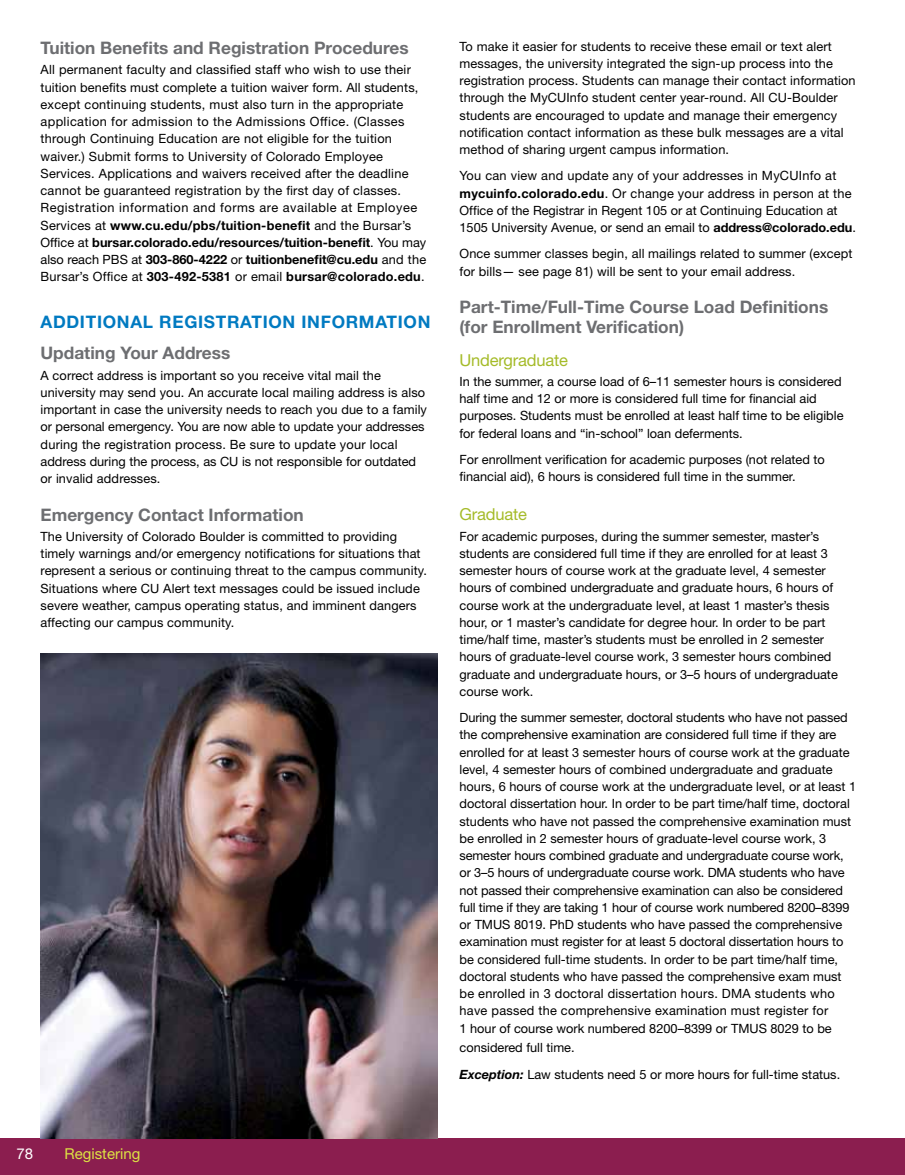
<style>
.page{position:relative;width:905px;height:1175px;background:#fff}
.page>*{position:absolute;margin:0;border:0;box-sizing:border-box;transform-origin:0 0}
.t1{font:700 17.25px/19.5px "Helvetica Neue";color:#6d6e71}
.t2{font:700 17.25px "Helvetica Neue";letter-spacing:.04em;color:#007ac1}
.t3{font:16.5px "Helvetica Neue";letter-spacing:-.01em;color:#a5bb29}
.t4{font:15px "Helvetica Neue";color:#dde243}
.t5{font:15px "Helvetica Neue";color:#fff}
.t6{font:12.75px/17.2px "Helvetica Neue";color:#000}
.t7{font:12.75px/17.2px "Helvetica Neue";letter-spacing:.02em;color:#000}
.s1{font-weight:700}
.s2{font-weight:700;font-style:italic}
</style>
<div class="page">
<div style="left:0;top:1138px;width:904px;height:36px;background:#8b1e4f"></div>
<img style="left:40px;top:653px;width:398px;height:485px">
<h1 class="t1" style="left:40px;top:38px;width:369px">Tuition Benefits and Registration Procedures</h1>
<p class="t7" style="left:40px;top:61px;width:387px">All permanent faculty and classified staff who wish to use their tuition benefits must complete a tuition waiver form. All students, except continuing students, must also turn in the appropriate application for admission to the Admissions Office. (Classes through Continuing Education are not eligible for the tuition waiver.) Submit forms to University of Colorado Employee Services. Applications and waivers received after the deadline cannot be guaranteed registration by the first day of classes.<br>Registration information and forms are available at Employee Services at <span class="s1">www.cu.edu/pbs/tuition-benefit</span> and the Bursar’s Office at <span class="s1">bursar.colorado.edu/resources/tuition-benefit</span>. You may also reach PBS at <span class="s1">303-860-4222</span> or <span class="s1">tuitionbenefit@cu.edu</span> and the Bursar’s Office at <span class="s1">303-492-5381</span> or email <span class="s1">bursar@colorado.edu</span>.</p>
<h1 class="t2" style="left:40px;top:311px;width:14px">ADD</h1>
<h1 class="t2" style="left:80px;top:311px;width:50px">ITIONAL</h1>
<h1 class="t2" style="left:159px;top:311px;width:270px">REGISTRATION INFORMATION</h1>
<h1 class="t1" style="left:40px;top:343px;width:191px">Updating Your Address</h1>
<p class="t6" style="left:40px;top:366px;width:388px">A correct address is important so you receive vital mail the university may send you. An accurate local mailing address is also important in case the university needs to reach you due to a family or personal emergency. You are now able to update your addresses during the registration process. Be sure to update your local address during the process, as CU is not responsible for outdated or invalid addresses.</p>
<h1 class="t1" style="left:40px;top:504px;width:265px">Emergency Contact Information</h1>
<p class="t6" style="left:40px;top:527px;width:388px">The University of Colorado Boulder is committed to providing timely warnings and/or emergency notifications for situations that represent a serious or continuing threat to the campus community.<br>Situations where CU Alert text messages could be issued include severe weather, campus operating status, and imminent dangers affecting our campus community.</p>
<p class="t5" style="left:16px;top:1145px;width:18px">78</p>
<p class="t4" style="left:64px;top:1145px;width:77px">Registering</p>
<p class="t6" style="left:459px;top:37px;width:397px">To make it easier for students to receive these email or text alert messages, the university integrated the sign-up process into the registration process. Students can manage their contact information through the MyCUInfo student center year-round. All CU-Boulder students are encouraged to update and manage their emergency notification contact information as these bulk messages are a vital method of sharing urgent campus information.</p>
<p class="t6" style="left:459px;top:167px;width:398px">You can view and update any of your addresses in MyCUInfo at <span class="s1">mycuinfo.colorado.edu</span>. Or change your address in person at the Office of the Registrar in Regent 105 or at Continuing Education at 1505 University Avenue, or send an email to <span class="s1">address@colorado.edu</span>.</p>
<p class="t6" style="left:459px;top:245px;width:394px">Once summer classes begin, all mailings related to summer (except for bills— see page 81) will be sent to your email address.</p>
<h1 class="t1" style="left:459px;top:297px;width:370px">Part-Time/Full-Time Course Load Definitions (for Enrollment Verification)</h1>
<p class="t3" style="left:459px;top:350px;width:110px">Undergraduate</p>
<p class="t6" style="left:459px;top:372px;width:385px">In the summer, a course load of 6–11 semester hours is considered half time and 12 or more is considered full time for financial aid purposes. Students must be enrolled at least half time to be eligible for federal loans and “in-school” loan deferments.</p>
<p class="t6" style="left:459px;top:450px;width:367px">For enrollment verification for academic purposes (not related to financial aid), 6 hours is considered full time in the summer.</p>
<p class="t3" style="left:459px;top:504px;width:69px">Graduate</p>
<p class="t6" style="left:459px;top:527px;width:380px">For academic purposes, during the summer semester, master’s students are considered full time if they are enrolled for at least 3 semester hours of course work at the graduate level, 4 semester hours of combined undergraduate and graduate hours, 6 hours of course work at the undergraduate level, at least 1 master’s thesis hour, or 1 master’s candidate for degree hour. In order to be part time/half time, master’s students must be enrolled in 2 semester hours of graduate-level course work, 3 semester hours combined graduate and undergraduate hours, or 3–5 hours of undergraduate course work.</p>
<p class="t6" style="left:459px;top:708px;width:398px">During the summer semester, doctoral students who have not passed the comprehensive examination are considered full time if they are enrolled for at least 3 semester hours of course work at the graduate level, 4 semester hours of combined undergraduate and graduate hours, 6 hours of course work at the undergraduate level, or at least 1 doctoral dissertation hour. In order to be part time/half time, doctoral students who have not passed the comprehensive examination must be enrolled in 2 semester hours of graduate-level course work, 3 semester hours combined graduate and undergraduate course work, or 3–5 hours of undergraduate course work. DMA students who have not passed their comprehensive examination can also be considered full time if they are taking 1 hour of course work numbered 8200–8399 or TMUS 8019. PhD students who have passed the comprehensive examination must register for at least 5 doctoral dissertation hours to be considered full-time students. In order to be part time/half time, doctoral students who have passed the comprehensive exam must be enrolled in 3 doctoral dissertation hours. DMA students who have passed the comprehensive examination must register for<br>1 hour of course work numbered 8200–8399 or TMUS 8029 to be</p>
<p class="t6" style="left:459px;top:1034px;width:382px;line-height:26.2px">considered full time.<br><span class="s2">Exception:</span> Law students need 5 or more hours for full-time status.</p>
</div>
